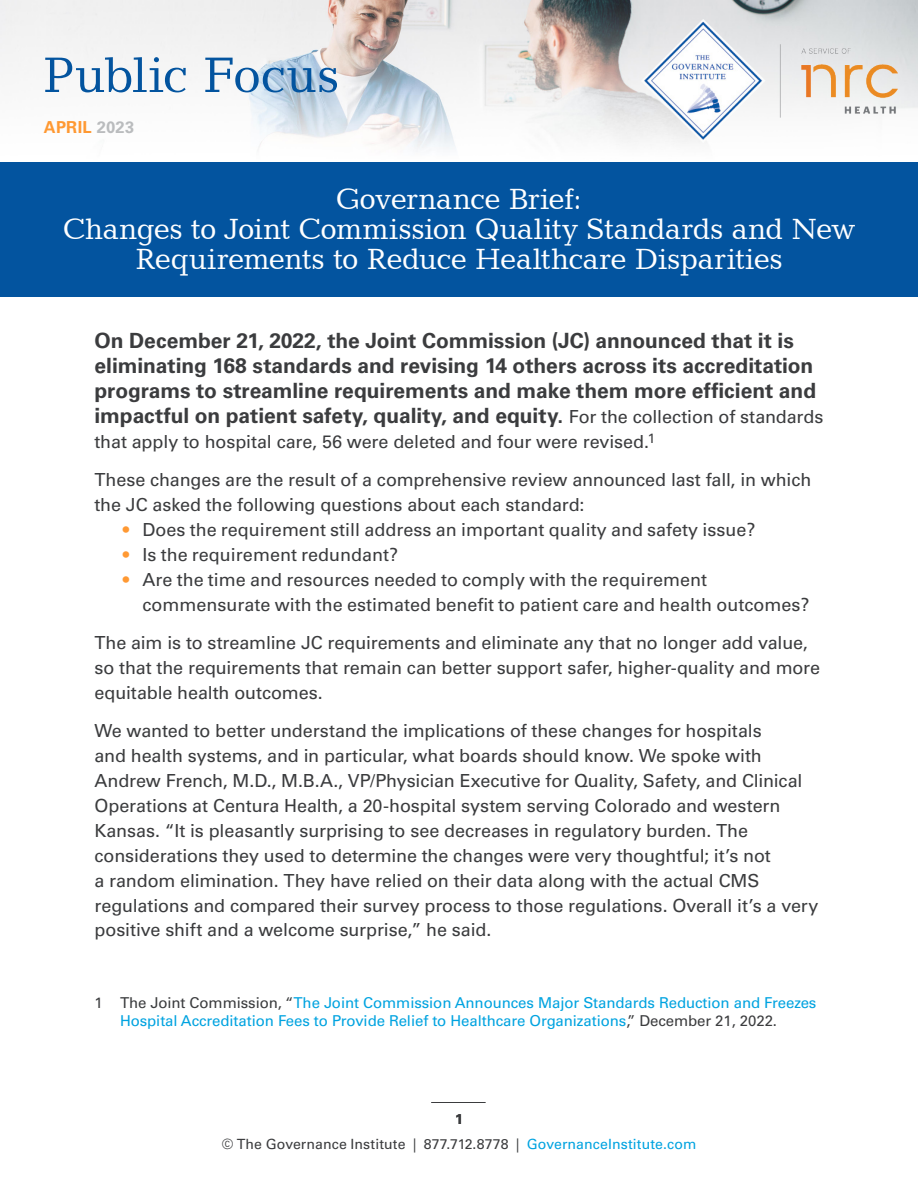
<style>
.page{position:relative;width:918px;height:1188px;background:#fff}
.page>*{position:absolute;margin:0;border:0;box-sizing:border-box;transform-origin:0 0}
.t1{font:51px "Candida BT";letter-spacing:-.005em;color:#03549f}
.t2{font:30px/30px "Candida BT";letter-spacing:-.015em;color:#fff;text-align:center}
.t3{font:700 21px/24.9px "Univers LT Std";color:#3b3c3e}
.t4{font:18px/24.9px "Univers LT Std";letter-spacing:-.005em;color:#3b3c3e}
.t5{font:700 16.5px "Univers LT Std";letter-spacing:.02em;color:#f93}
.t6{font:15px/18px "Univers LT Std";letter-spacing:-.005em;color:#00a3e0}
.t7{font:14.1px "Univers LT Std";letter-spacing:.005em;color:#3b3c3e}
.t8{font:700 14.1px "Univers LT Std";color:#3b3c3e}
.s1{color:#babcbe}
.s2{font-weight:400;font-size:18px}
.s3{color:#f93}
.s4{color:#3b3c3e}
.s5{color:#00a3e0}
</style>
<div class="page">
<hr style="left:431px;top:1102px;width:54px;height:1px;background:#3b3c3e">
<div style="left:0;top:162px;width:918px;height:135px;background:#03549f"></div>
<img style="left:0;top:0;width:918px;height:150px">
<img style="left:641px;top:19px;width:257px;height:124px">
<h1 class="t1" style="left:42px;top:43px;width:299px">Public Focus</h1>
<p class="t5" style="left:44px;top:118px;width:92px">APRIL <span class="s1">2023</span></p>
<h2 class="t2" style="left:63px;top:183px;width:794px">Governance Brief:<br>Changes to Joint Commission Quality Standards and New<br>Requirements to Reduce Healthcare Disparities</h2>
<p class="t3" style="left:94px;top:329px;width:730px">On December 21, 2022, the Joint Commission (JC) announced that it is eliminating 168 standards and revising 14 others across its accreditation programs to streamline requirements and make them more efficient and impactful on patient safety, quality, and equity. <span class="s2">For the collection of standards</span></p>
<p class="t4" style="left:94px;top:422px;width:718px;line-height:38.4px">that apply to hospital care, 56 were deleted and four were revised.<sup>1<br></sup>These changes are the result of a comprehensive review announced last fall, in which</p>
<p class="t4" style="left:94px;top:492px;width:491px">the JC asked the following questions about each standard:</p>
<p class="t4" style="left:123px;top:517px;width:634px"><span class="s3">•</span> Does the requirement still address an important quality and safety issue?</p>
<p class="t4" style="left:123px;top:542px;width:277px"><span class="s3">•</span> Is the requirement redundant?</p>
<p class="t4" style="left:142px;top:567px;width:669px;text-indent:-19px"><span class="s3">•</span> Are the time and resources needed to comply with the requirement commensurate with the estimated benefit to patient care and health outcomes?</p>
<p class="t4" style="left:94px;top:630px;width:727px">The aim is to streamline JC requirements and eliminate any that no longer add value, so that the requirements that remain can better support safer, higher-quality and more equitable health outcomes.</p>
<p class="t4" style="left:94px;top:719px;width:726px">We wanted to better understand the implications of these changes for hospitals<br>and health systems, and in particular, what boards should know. We spoke with Andrew French, M.D., M.B.A., VP/Physician Executive for Quality, Safety, and Clinical Operations at Centura Health, a 20-hospital system serving Colorado and western Kansas. “It is pleasantly surprising to see decreases in regulatory burden. The considerations they used to determine the changes were very thoughtful; it’s not<br>a random elimination. They have relied on their data along with the actual CMS regulations and compared their survey process to those regulations. Overall it’s a very positive shift and a welcome surprise,” he said.</p>
<p class="t6" style="left:120px;top:994px;width:698px;text-indent:-26px"><span class="s4">1 The Joint Commission, “</span>The Joint Commission Announces Major Standards Reduction and Freezes<br>Hospital Accreditation Fees to Provide Relief to Healthcare Organizations<span class="s4">,” December 21, 2022.</span></p>
<p class="t8" style="left:455px;top:1111px;width:9px">1</p>
<p class="t7" style="left:222px;top:1136px;width:476px">© The Governance Institute | 877.712.8778 | <span class="s5">GovernanceInstitute.com</span></p>
</div>
